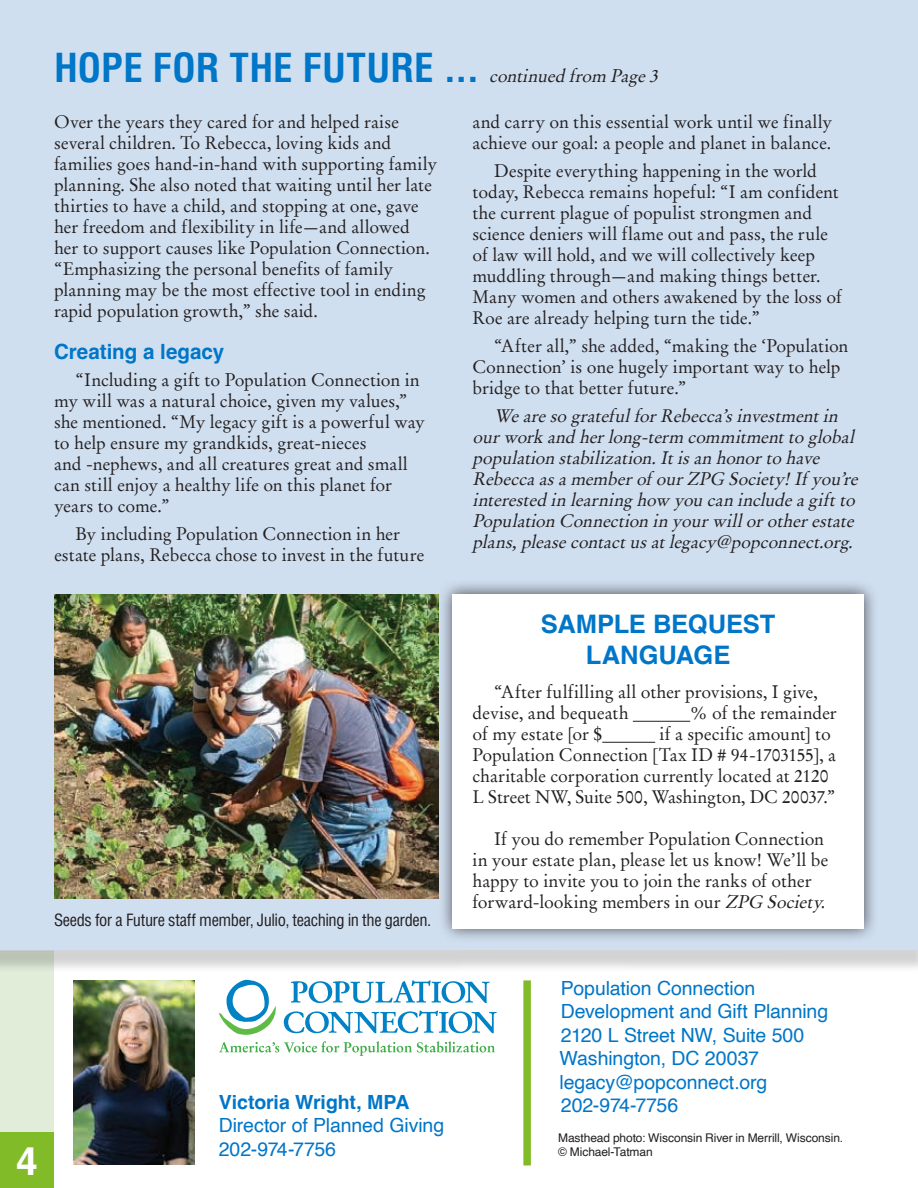
<style>
.page{position:relative;width:918px;height:1188px;background:#fff}
.page>*{position:absolute;margin:0;border:0;box-sizing:border-box;transform-origin:0 0}
.t1{font:700 condensed 39px "Helvetica LT Std";color:#0076c8}
.t2{font:700 39px "Helvetica";color:#fff}
.Sidebar_header{font:700 25.5px/30.6px "Helvetica";letter-spacing:-.005em;color:#0076c8;text-align:center}
.Subhead{font:700 21px "Helvetica";color:#0076c8}
.t3{font:19.5px/23.4px "Helvetica";letter-spacing:-.005em;color:#0076c8}
.t4{font:700 19.5px "Helvetica";letter-spacing:-.005em;color:#0076c8}
.Para{font:18px/21px "Stempel Garamond";color:#231f20}
.Sidebar{font:18px/21px "Stempel Garamond";color:#231f20}
.Para-2{font:italic 18px/21px "Stempel Garamond";letter-spacing:-.015em;color:#231f20}
.t5{font:condensed 16.5px "Helvetica LT Std";letter-spacing:-.025em;color:#231f20}
.t6{font:12px/14.4px "Helvetica";letter-spacing:-.005em;color:#231f20}
.s1{font-family:"Stempel Garamond";font-weight:400;font-style:italic;font-stretch:normal;font-size:18px;color:#231f20}
.s2{font-style:italic}
</style>
<div class="page">
<div style="left:0;top:523px;width:54px;height:665px;background:#e1ecd9"></div>
<div style="left:0;top:1133px;width:54px;height:55px;background:#81bb28"></div>
<div style="left:0;top:0;width:918px;height:973px;background:#231f20;opacity:.2"></div>
<div style="left:0;top:0;width:918px;height:950px;background:#d0dff0"></div>
<hr style="left:917px;top:220px;width:1px;height:160px;background:#231f20">
<div style="left:437px;top:579px;width:442px;height:364px;background:#231f20;opacity:.75"></div>
<div style="left:452px;top:594px;width:412px;height:334px;background:#fff"></div>
<hr style="left:633px;top:721px;width:57px;height:1px;background:#231f20">
<hr style="left:602px;top:742px;width:53px;height:1px;background:#231f20">
<div style="left:523px;top:980px;width:8px;height:185px;background:#81bb28"></div>
<svg style="left:219px;top:980px;width:278px;height:76px"></svg>
<img style="left:73px;top:980px;width:121px;height:185px">
<img style="left:54px;top:594px;width:384px;height:305px">
<p class="t1" style="left:54px;top:43px;width:610px">HOPE FOR T HE FU T URE ... <span class="s1">continued from Page3</span></p>
<p class="Para" style="left:54px;top:112px;width:385px">Over the years they cared for and helped raise several children. To Rebecca, loving kids and families goes hand-in-hand with supporting family planning. She also noted that waiting until her late thirties to have a child, and stopping at one, gave her freedom and flexibility in life—and allowed her to support causes like Population Connection. “Emphasizing the personal benefits of family planning may be the most effective tool in ending rapid population growth,” she said.</p>
<p class="Subhead" style="left:54px;top:338px;width:172px">Creating a legacy</p>
<p class="Para" style="left:54px;top:370px;width:373px;text-indent:22px">“Including a gift to Population Connection in my will was a natural choice, given my values,” she mentioned. “My legacy gift is a powerful way to help ensure my grandkids, great-nieces<br>and -nephews, and all creatures great and small can still enjoy a healthy life on this planet for years to come.”</p>
<p class="Para" style="left:54px;top:524px;width:372px;text-align:center">By including Population Connection in her estate plans, Rebecca chose to invest in the future</p>
<p class="t5" style="left:54px;top:909px;width:379px">Seeds for a Future staff member, Julio, teaching in the garden.</p>
<p class="Para" style="left:472px;top:112px;width:361px">and carry on this essential work until we finally achieve our goal: a people and planet in balance.</p>
<p class="Para" style="left:472px;top:161px;width:371px;text-indent:22px">Despite everything happening in the world today, Rebecca remains hopeful: “I am confident the current plague of populist strongmen and science deniers will flame out and pass, the rule of law will hold, and we will collectively keep muddling through—and making things better.<br>Many women and others awakened by the loss of Roe are already helping turn the tide.”</p>
<p class="Para" style="left:472px;top:335px;width:377px;text-indent:22px">“After all,” she added, “making the ‘Population<br>Connection’ is one hugely important way to help bridge to that better future.”</p>
<p class="Para-2" style="left:472px;top:405px;width:391px;text-indent:22px">Weareso gratefulforRebecca’sinvestmentin ourwork and herlong-term commitmentto global p opulation stabilization.Itisan honorto have RebeccaasamemberofourZPG Society!Ifyou’re interested in learning how you can includeagiftto Population Connection in yourwillorotherestate plans,pleasecontactusatlegacy@popconnect.org.</p>
<p class="Sidebar_header" style="left:541px;top:612px;width:236px">SAMPLE BEQUEST<br>LANGUAGE</p>
<p class="Sidebar" style="left:472px;top:682px;width:347px;text-indent:22px">“After fulfilling all other provisions, I give, devise, and bequeath</p>
<p class="Sidebar" style="left:690px;top:703px;width:148px">% of the remainder</p>
<p class="Sidebar" style="left:472px;top:724px;width:131px">of my estate [or $</p>
<p class="Sidebar" style="left:472px;top:724px;width:365px;text-indent:187px">if a specific amount] to Population Connection [Tax ID # 94-1703155], a charitable corporation currently located at 2120<br>L Street NW, Suite 500, Washington, DC 20037.”</p>
<p class="Sidebar" style="left:472px;top:828px;width:357px;text-indent:22px">If you do remember Population Connection in your estate plan, please let us know! We’ll be happy to invite you to join the ranks of other forward-looking members in our <span class="s2">ZPG Society</span>.</p>
<p class="t2" style="left:16px;top:1138px;width:23px">4</p>
<p class="t3" style="left:561px;top:977px;width:196px">Population Connection</p>
<p class="t3" style="left:561px;top:1000px;width:269px">Development and Gift Planning<br>2120 L Street NW, Suite 500</p>
<p class="t3" style="left:559px;top:1047px;width:209px">Washington, DC 20037 legacy@popconnect.org</p>
<p class="t4" style="left:219px;top:1090px;width:192px">Victoria Wright, MPA</p>
<p class="t3" style="left:561px;top:1094px;width:119px">202-974-7756</p>
<p class="t3" style="left:219px;top:1115px;width:227px">Director of Planned Giving</p>
<p class="t3" style="left:219px;top:1138px;width:119px">202-974-7756</p>
<p class="t6" style="left:558px;top:1131px;width:287px">Masthead photo: Wisconsin River in Merrill, Wisconsin. © Michael-Tatman</p>
</div>
